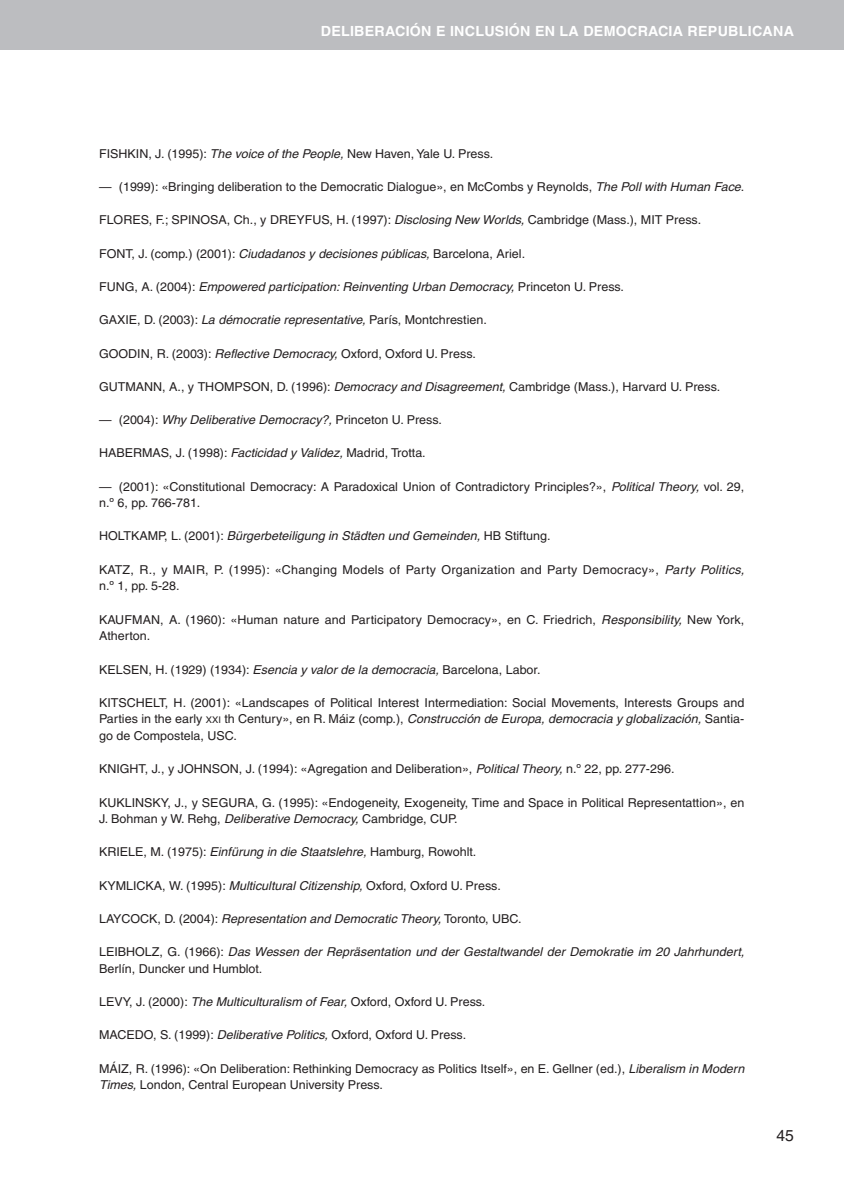
<style>
.page{position:relative;width:844px;height:1191px;background:#fff}
.page>*{position:absolute;margin:0;border:0;box-sizing:border-box;transform-origin:0 0}
.t1{font:15.75px "Helvetica";color:#231f20}
.t2{font:700 14px "Helvetica";letter-spacing:.015em;color:#fff}
.t3{font:12.25px/16.6px "Helvetica";color:#231f20}
.t4{font:italic 12.25px/16.6px "Helvetica";color:#231f20}
.t5{font:12.25px/16.6px "Helvetica";letter-spacing:.02em;color:#231f20}
.s1{font-style:italic}
.s2{font-style:normal}
.s3{font-size:9.1px}
</style>
<div class="page">
<div style="left:0;top:0;width:843px;height:50px;background:#bcbdc0"></div>
<p class="t2" style="left:321px;top:26px;width:474px">DELIBERACIÓN E INCLUSIÓN EN LA DEMOCRACIA REPUBLICANA</p>
<p class="t3" style="left:99px;top:146px;width:396px">FISHKIN, J. (1995): <span class="s1">The voice of the People,</span> New Haven, Yale U. Press.</p>
<p class="t3" style="left:99px;top:180px;width:646px">— (1999): «Bringing deliberation to the Democratic Dialogue», en McCombs y Reynolds, <span class="s1">The Poll with Human Face</span>.</p>
<p class="t3" style="left:99px;top:213px;width:603px">FLORES, F.; SPINOSA, Ch., y DREYFUS, H. (1997): <span class="s1">Disclosing New Worlds,</span> Cambridge (Mass.), MIT Press.</p>
<p class="t3" style="left:99px;top:246px;width:427px">FONT, J. (comp.) (2001): <span class="s1">Ciudadanos y decisiones públicas,</span> Barcelona, Ariel.</p>
<p class="t4" style="left:99px;top:279px;width:526px"><span class="s2">FUNG, A. (2004):</span> Empowered participation: Reinventing Urban Democracy, <span class="s2">Princeton U. Press.</span></p>
<p class="t3" style="left:99px;top:313px;width:389px">GAXIE, D. (2003): <span class="s1">La démocratie representative,</span> París, Montchrestien.</p>
<p class="t3" style="left:99px;top:346px;width:378px">GOODIN, R. (2003): <span class="s1">Reflective Democracy,</span> Oxford, Oxford U. Press.</p>
<p class="t3" style="left:99px;top:379px;width:622px">GUTMANN, A., y THOMPSON, D. (1996): <span class="s1">Democracy and Disagreement,</span> Cambridge (Mass.), Harvard U. Press.</p>
<p class="t4" style="left:99px;top:412px;width:344px"><span class="s2">— (2004):</span> Why Deliberative Democracy?, <span class="s2">Princeton U. Press.</span></p>
<p class="t3" style="left:99px;top:446px;width:328px">HABERMAS, J. (1998): <span class="s1">Facticidad y Validez,</span> Madrid, Trotta.</p>
<p class="t3" style="left:99px;top:479px;width:646px">— (2001): «Constitutional Democracy: A Paradoxical Union of Contradictory Principles?», <span class="s1">Political Theory,</span> vol. 29, n.º 6, pp. 766-781.</p>
<p class="t4" style="left:99px;top:529px;width:453px"><span class="s2">HOLTKAMP, L. (2001):</span> Bürgerbeteiligung in Städten und Gemeinden, <span class="s2">HB Stiftung.</span></p>
<p class="t5" style="left:99px;top:562px;width:646px">KATZ, R., y MAIR, P. (1995): «Changing Models of Party Organization and Party Democracy», <span class="s1">Party Politics, </span>n.º 1, pp. 5-28.</p>
<p class="t3" style="left:99px;top:612px;width:646px">KAUFMAN, A. (1960): «Human nature and Participatory Democracy», en C. Friedrich, <span class="s1">Responsibility,</span> New York,<br>Atherton.</p>
<p class="t3" style="left:99px;top:662px;width:443px">KELSEN, H. (1929) (1934): <span class="s1">Esencia y valor de la democracia,</span> Barcelona, Labor.</p>
<p class="t3" style="left:99px;top:695px;width:646px;text-align:justify">KITSCHELT, H. (2001): «Landscapes of Political Interest Intermediation: Social Movements, Interests Groups and Parties in the early <span class="s3">XXI</span> th Century», en R. Máiz (comp.), <span class="s1">Construcción de Europa, democracia y globalización,</span> Santia&shy;go de Compostela, USC.</p>
<p class="t3" style="left:99px;top:762px;width:577px">KNIGHT, J., y JOHNSON, J. (1994): «Agregation and Deliberation», <span class="s1">Political Theory,</span> n.º 22, pp. 277-296.</p>
<p class="t3" style="left:99px;top:795px;width:646px">KUKLINSKY, J., y SEGURA, G. (1995): «Endogeneity, Exogeneity, Time and Space in Political Representattion», en<br>J. Bohman y W. Rehg, <span class="s1">Deliberative Democracy,</span> Cambridge, CUP.</p>
<p class="t3" style="left:99px;top:845px;width:379px">KRIELE, M. (1975): <span class="s1">Einfürung in die Staatslehre,</span> Hamburg, Rowohlt.</p>
<p class="t3" style="left:99px;top:878px;width:403px">KYMLICKA, W. (1995): <span class="s1">Multicultural Citizenship,</span> Oxford, Oxford U. Press.</p>
<p class="t4" style="left:99px;top:911px;width:424px"><span class="s2">LAYCOCK, D. (2004):</span> Representation and Democratic Theory, <span class="s2">Toronto, UBC.</span></p>
<p class="t4" style="left:99px;top:944px;width:646px"><span class="s2">LEIBHOLZ, G. (1966):</span> Das Wessen der Repräsentation und der Gestaltwandel der Demokratie im 20 Jahrhundert,<br><span class="s2">Berlín, Duncker und Humblot.</span></p>
<p class="t3" style="left:99px;top:994px;width:388px">LEVY, J. (2000): <span class="s1">The Multiculturalism of Fear,</span> Oxford, Oxford U. Press.</p>
<p class="t3" style="left:99px;top:1028px;width:368px">MACEDO, S. (1999): <span class="s1">Deliberative Politics,</span> Oxford, Oxford U. Press.</p>
<p class="t3" style="left:99px;top:1061px;width:646px">MÁIZ, R. (1996): «On Deliberation: Rethinking Democracy as Politics Itself», en E. Gellner (ed.), <span class="s1">Liberalism in Modern<br>Times,</span> London, Central European University Press.</p>
<p class="t1" style="left:776px;top:1129px;width:19px">45</p>
</div>
